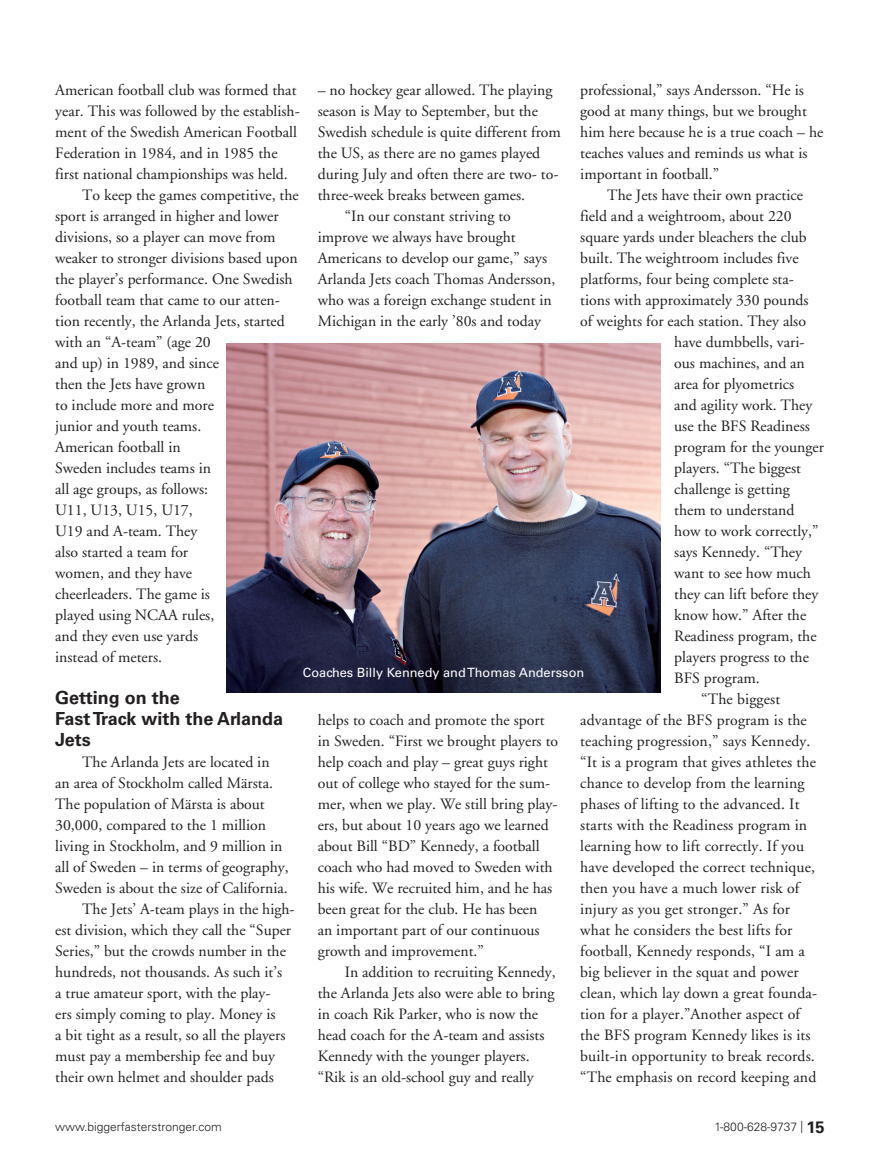
<style>
.page{position:relative;width:880px;height:1162px;background:#fff}
.page>*{position:absolute;margin:0;border:0;box-sizing:border-box;transform-origin:0 0}
.t1{font:700 18px/21px "Univers";color:#231f20}
.t2{font:15.75px/21px "Adobe Garamond";color:#231f20}
.t3{font:12.75px "Univers";color:#fff}
.t4{font:300 12px "Univers LT Std";color:#231f20}
.s1{font-weight:700;font-size:16.5px}
</style>
<div class="page">
<img style="left:226px;top:343px;width:435px;height:349px">
<p class="t2" style="left:580px;top:80px;width:245px">professional,” says Andersson. “He is good at many things, but we brought him here because he is a true coach – he teaches values and reminds us what is important in football.”</p>
<p class="t2" style="left:607px;top:184px;width:197px">The Jets have their own practice</p>
<p class="t2" style="left:580px;top:205px;width:213px">field and a weightroom, about 220</p>
<p class="t2" style="left:580px;top:226px;width:228px">square yards under bleachers the club</p>
<p class="t2" style="left:580px;top:247px;width:220px">built. The weightroom includes five</p>
<p class="t2" style="left:580px;top:268px;width:215px">platforms, four being complete sta-</p>
<p class="t2" style="left:580px;top:289px;width:230px">tions with approximately 330 pounds</p>
<p class="t2" style="left:580px;top:310px;width:227px">of weights for each station. They also</p>
<p class="t2" style="left:674px;top:331px;width:132px">have dumbbells, vari-</p>
<p class="t2" style="left:674px;top:352px;width:132px">ous machines, and an</p>
<p class="t2" style="left:674px;top:373px;width:122px">area for plyometrics</p>
<p class="t2" style="left:674px;top:394px;width:140px">and agility work. They</p>
<p class="t2" style="left:674px;top:415px;width:137px">use the BFS Readiness</p>
<p class="t2" style="left:674px;top:436px;width:151px">program for the younger</p>
<p class="t2" style="left:674px;top:457px;width:128px">players. “The biggest</p>
<p class="t2" style="left:674px;top:478px;width:117px">challenge is getting</p>
<p class="t2" style="left:674px;top:499px;width:122px">them to understand</p>
<p class="t2" style="left:674px;top:520px;width:146px">how to work correctly,”</p>
<p class="t2" style="left:674px;top:541px;width:129px">says Kennedy. “They</p>
<p class="t2" style="left:674px;top:562px;width:138px">want to see how much</p>
<p class="t2" style="left:674px;top:583px;width:145px">they can lift before they</p>
<p class="t2" style="left:674px;top:604px;width:134px">know how.” After the</p>
<p class="t2" style="left:674px;top:625px;width:144px">Readiness program, the</p>
<p class="t2" style="left:674px;top:646px;width:136px">players progress to the</p>
<p class="t2" style="left:674px;top:667px;width:87px">BFS program.</p>
<p class="t2" style="left:701px;top:688px;width:80px">“The biggest</p>
<p class="t2" style="left:580px;top:709px;width:228px">advantage of the BFS program is the</p>
<p class="t2" style="left:580px;top:730px;width:232px">teaching progression,” says Kennedy.</p>
<p class="t2" style="left:580px;top:751px;width:237px">“It is a program that gives athletes the</p>
<p class="t2" style="left:580px;top:772px;width:226px">chance to develop from the learning</p>
<p class="t2" style="left:580px;top:793px;width:221px">phases of lifting to the advanced. It</p>
<p class="t2" style="left:580px;top:814px;width:228px">starts with the Readiness program in</p>
<p class="t2" style="left:580px;top:835px;width:225px">learning how to lift correctly. If you</p>
<p class="t2" style="left:580px;top:856px;width:236px">have developed the correct technique,</p>
<p class="t2" style="left:580px;top:877px;width:221px">then you have a much lower risk of</p>
<p class="t2" style="left:580px;top:898px;width:211px">injury as you get stronger.” As for</p>
<p class="t2" style="left:580px;top:919px;width:214px">what he considers the best lifts for</p>
<p class="t2" style="left:580px;top:940px;width:226px">football, Kennedy responds, “I am a</p>
<p class="t2" style="left:580px;top:961px;width:220px">big believer in the squat and power</p>
<p class="t2" style="left:580px;top:982px;width:238px">clean, which lay down a great founda-</p>
<p class="t2" style="left:580px;top:1003px;width:221px">tion for a player.”Another aspect of</p>
<p class="t2" style="left:580px;top:1024px;width:232px">the BFS program Kennedy likes is its</p>
<p class="t2" style="left:580px;top:1045px;width:236px">built-in opportunity to break records.</p>
<p class="t2" style="left:580px;top:1066px;width:238px">“The emphasis on record keeping and</p>
<p class="t2" style="left:318px;top:80px;width:236px">– no hockey gear allowed. The playing</p>
<p class="t2" style="left:318px;top:101px;width:222px">season is May to September, but the</p>
<p class="t2" style="left:318px;top:122px;width:245px">Swedish schedule is quite different from</p>
<p class="t2" style="left:318px;top:143px;width:224px">the US, as there are no games played</p>
<p class="t2" style="left:318px;top:164px;width:242px">during July and often there are two- to-</p>
<p class="t2" style="left:318px;top:185px;width:209px">three-week breaks between games.</p>
<p class="t2" style="left:345px;top:206px;width:168px">“In our constant striving to</p>
<p class="t2" style="left:318px;top:227px;width:200px">improve we always have brought</p>
<p class="t2" style="left:318px;top:248px;width:231px">Americans to develop our game,” says</p>
<p class="t2" style="left:318px;top:269px;width:239px">Arlanda Jets coach Thomas Andersson,</p>
<p class="t2" style="left:318px;top:290px;width:236px">who was a foreign exchange student in</p>
<p class="t2" style="left:318px;top:311px;width:225px">Michigan in the early ’80s and today</p>
<p class="t2" style="left:55px;top:80px;width:243px">American football club was formed that</p>
<p class="t2" style="left:55px;top:101px;width:246px">year. This was followed by the establish-</p>
<p class="t2" style="left:55px;top:122px;width:243px">ment of the Swedish American Football</p>
<p class="t2" style="left:55px;top:143px;width:224px">Federation in 1984, and in 1985 the</p>
<p class="t2" style="left:55px;top:164px;width:234px">first national championships was held.</p>
<p class="t2" style="left:82px;top:185px;width:218px">To keep the games competitive, the</p>
<p class="t2" style="left:55px;top:206px;width:225px">sport is arranged in higher and lower</p>
<p class="t2" style="left:55px;top:227px;width:222px">divisions, so a player can move from</p>
<p class="t2" style="left:55px;top:248px;width:244px">weaker to stronger divisions based upon</p>
<p class="t2" style="left:55px;top:269px;width:239px">the player’s performance. One Swedish</p>
<p class="t2" style="left:55px;top:290px;width:226px">football team that came to our atten-</p>
<p class="t2" style="left:55px;top:311px;width:231px">tion recently, the Arlanda Jets, started</p>
<p class="t2" style="left:55px;top:332px;width:157px">with an “A-team” (age 20</p>
<p class="t2" style="left:55px;top:353px;width:165px">and up) in 1989, and since</p>
<p class="t2" style="left:55px;top:374px;width:152px">then the Jets have grown</p>
<p class="t2" style="left:55px;top:395px;width:160px">to include more and more</p>
<p class="t2" style="left:55px;top:416px;width:148px">junior and youth teams.</p>
<p class="t2" style="left:55px;top:437px;width:127px">American football in</p>
<p class="t2" style="left:55px;top:458px;width:157px">Sweden includes teams in</p>
<p class="t2" style="left:55px;top:479px;width:155px">all age groups, as follows:</p>
<p class="t2" style="left:55px;top:500px;width:139px">U11, U13, U15, U17,</p>
<p class="t2" style="left:55px;top:521px;width:144px">U19 and A-team. They</p>
<p class="t2" style="left:55px;top:542px;width:134px">also started a team for</p>
<p class="t2" style="left:55px;top:563px;width:138px">women, and they have</p>
<p class="t2" style="left:55px;top:584px;width:156px">cheerleaders. The game is</p>
<p class="t2" style="left:55px;top:605px;width:161px">played using NCAA rules,</p>
<p class="t2" style="left:55px;top:626px;width:145px">and they even use yards</p>
<p class="t2" style="left:55px;top:647px;width:108px">instead of meters.</p>
<p class="t1" style="left:55px;top:687px;width:230px">Getting on the<br>Fast Track with the Arlanda<br>Jets</p>
<p class="t2" style="left:82px;top:752px;width:189px">The Arlanda Jets are located in</p>
<p class="t2" style="left:55px;top:773px;width:219px">an area of Stockholm called Märsta.</p>
<p class="t2" style="left:55px;top:794px;width:211px">The population of Märsta is about</p>
<p class="t2" style="left:55px;top:815px;width:212px">30,000, compared to the 1 million</p>
<p class="t2" style="left:55px;top:836px;width:229px">living in Stockholm, and 9 million in</p>
<p class="t2" style="left:55px;top:857px;width:235px">all of Sweden – in terms of geography,</p>
<p class="t2" style="left:55px;top:878px;width:234px">Sweden is about the size of California.</p>
<p class="t2" style="left:82px;top:899px;width:214px">The Jets’ A-team plays in the high-</p>
<p class="t2" style="left:55px;top:920px;width:237px">est division, which they call the “Super</p>
<p class="t2" style="left:55px;top:941px;width:232px">Series,” but the crowds number in the</p>
<p class="t2" style="left:55px;top:962px;width:228px">hundreds, not thousands. As such it’s</p>
<p class="t2" style="left:55px;top:983px;width:217px">a true amateur sport, with the play-</p>
<p class="t2" style="left:55px;top:1004px;width:222px">ers simply coming to play. Money is</p>
<p class="t2" style="left:55px;top:1025px;width:232px">a bit tight as a result, so all the players</p>
<p class="t2" style="left:55px;top:1046px;width:221px">must pay a membership fee and buy</p>
<p class="t2" style="left:55px;top:1067px;width:220px">their own helmet and shoulder pads</p>
<p class="t3" style="left:303px;top:664px;width:283px">Coaches Billy Kennedy and Thomas Andersson</p>
<p class="t2" style="left:318px;top:710px;width:242px">helps to coach and promote the sport in Sweden. “First we brought players to help coach and play – great guys right out of college who stayed for the sum&shy;mer, when we play. We still bring play&shy;ers, but about 10 years ago we learned about Bill “BD” Kennedy, a football coach who had moved to Sweden with his wife. We recruited him, and he has been great for the club. He has been<br>an important part of our continuous growth and improvement.”</p>
<p class="t2" style="left:318px;top:962px;width:239px;text-indent:27px">In addition to recruiting Kennedy, the Arlanda Jets also were able to bring in coach Rik Parker, who is now the head coach for the A-team and assists Kennedy with the younger players. “Rik is an old-school guy and really</p>
<p class="t4" style="left:55px;top:1119px;width:168px">www.biggerfasterstronger.com</p>
<p class="t4" style="left:714px;top:1119px;width:112px">1-800-628-9737 | <span class="s1">15</span></p>
</div>
